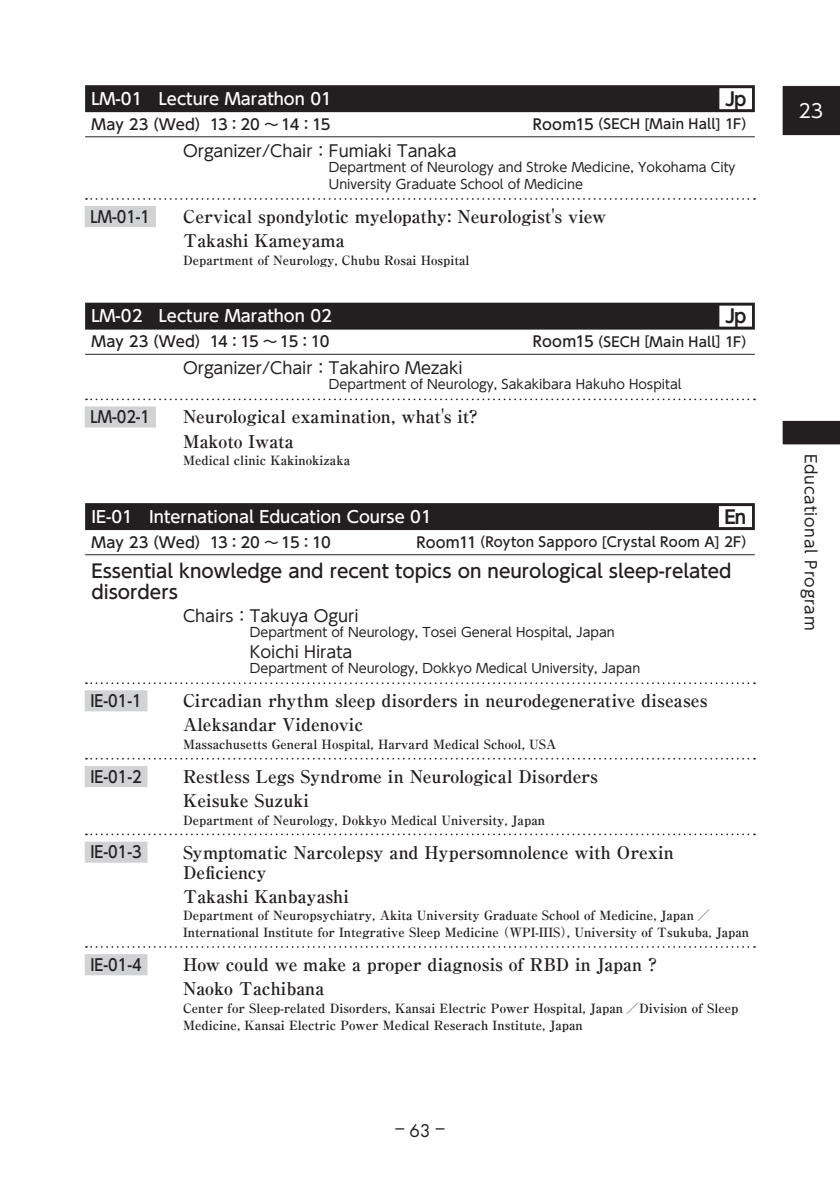
<style>
.page{position:relative;width:840px;height:1191px;background:#fff}
.page>*{position:absolute;margin:0;border:0;box-sizing:border-box;transform-origin:0 0}
.t1{font:18.8px "UD Shin Go Pr 6 N";color:#fff}
.t2{font:500 18.4px/21.2px "UD Shin Go Pr 6 N";color:#231f20}
.t3{font:700 18.4px "UD Shin Go Pr 6 N De";color:#231f20}
.t4{font:700 17.6px/24px "Ryumin Pr 6 N";color:#231f20}
.t5{font:17px "Futura Std";color:#231f20;scale:2.5 1}
.t6{font:16.2px "UD Shin Go Pr 6 N";color:#231f20}
.t7{font:500 16.2px "UD Shin Go Pr 6 N";color:#fff}
.t8{font:500 16.2px "UD Shin Go Pr 6 N";color:#231f20;scale:.9 1}
.t9{font:15.6px "UD Shin Go Pr 6 N";letter-spacing:.05em;color:#231f20}
.t10{font:500 14.8px "UD Shin Go Pr 6 N";letter-spacing:-.005em;color:#231f20}
.t11{font:500 13.4px "UD Shin Go Pr 6 N";letter-spacing:.015em;color:#231f20}
.t12{font:700 12.8px/17px "Ryumin Pr 6 N";color:#231f20}
.t13{font:12.8px/17px "UD Shin Go Pr 6 N";color:#231f20}
.s1{font-size:14.8px}
</style>
<div class="page">
<div style="left:85px;top:85px;width:669px;height:27px;background:#231f20"></div>
<div style="left:719px;top:88px;width:32px;height:21px;background:#fff"></div>
<hr style="left:85px;top:136px;width:669px;height:1px;background:#231f20">
<svg style="left:86px;top:198px;width:668px;height:2px"></svg>
<div style="left:85px;top:206px;width:71px;height:21px;background:#d1d2d4"></div>
<div style="left:85px;top:303px;width:669px;height:26px;background:#231f20"></div>
<div style="left:719px;top:306px;width:32px;height:21px;background:#fff"></div>
<hr style="left:85px;top:354px;width:669px;height:1px;background:#231f20">
<svg style="left:86px;top:398px;width:668px;height:2px"></svg>
<div style="left:85px;top:406px;width:71px;height:21px;background:#d1d2d4"></div>
<div style="left:85px;top:503px;width:669px;height:27px;background:#231f20"></div>
<div style="left:718px;top:506px;width:33px;height:21px;background:#fff"></div>
<hr style="left:85px;top:554px;width:669px;height:1px;background:#231f20">
<svg style="left:86px;top:682px;width:668px;height:2px"></svg>
<div style="left:85px;top:690px;width:62px;height:21px;background:#d1d2d4"></div>
<svg style="left:86px;top:758px;width:668px;height:1px"></svg>
<div style="left:85px;top:766px;width:62px;height:21px;background:#d1d2d4"></div>
<svg style="left:86px;top:833px;width:668px;height:2px"></svg>
<div style="left:85px;top:841px;width:62px;height:21px;background:#d1d2d4"></div>
<svg style="left:86px;top:946px;width:668px;height:1px"></svg>
<div style="left:85px;top:954px;width:62px;height:21px;background:#d1d2d4"></div>
<svg style="left:782px;top:85px;width:57px;height:51px;background:#2d292a"></svg>
<svg style="left:782px;top:420px;width:57px;height:25px"></svg>
<p class="t7" style="left:91px;top:85px;width:242px">LM-01　Lecture Marathon 01</p>
<h2 class="t3" style="left:724px;top:84px;width:23px">Jp</h2>
<p class="t10" style="left:91px;top:112px;width:240px">May 23（Wed）13：20 ～ 14：15</p>
<p class="t11" style="left:532px;top:113px;width:223px"><span class="s1">Room15</span>（SECH [Main Hall] 1F）</p>
<p class="t6" style="left:183px;top:137px;width:291px">Organizer/Chair：Fumiaki Tanaka　</p>
<p class="t13" style="left:329px;top:158px;width:408px">Department of Neurology and Stroke Medicine, Yokohama City<br>University Graduate School of Medicine</p>
<p class="t8" style="left:90px;top:203px;width:68px">LM-01-1</p>
<h3 class="t4" style="left:183px;top:204px;width:424px">Cervical spondylotic myelopathy: Neurologist's view<br>Takashi Kameyama</h3>
<p class="t12" style="left:183px;top:251px;width:288px">Department of Neurology, Chubu Rosai Hospital</p>
<p class="t7" style="left:91px;top:303px;width:242px">LM-02　Lecture Marathon 02</p>
<h2 class="t3" style="left:724px;top:301px;width:23px">Jp</h2>
<p class="t10" style="left:91px;top:330px;width:239px">May 23（Wed）14：15 ～ 15：10</p>
<p class="t11" style="left:532px;top:331px;width:223px"><span class="s1">Room15</span>（SECH [Main Hall] 1F）</p>
<p class="t6" style="left:183px;top:355px;width:297px">Organizer/Chair：Takahiro Mezaki　</p>
<p class="t13" style="left:329px;top:375px;width:354px">Department of Neurology, Sakakibara Hakuho Hospital</p>
<p class="t8" style="left:90px;top:404px;width:68px">LM-02-1</p>
<h3 class="t4" style="left:183px;top:404px;width:296px">Neurological examination, what's it?<br>Makoto Iwata</h3>
<p class="t12" style="left:183px;top:451px;width:168px">Medical clinic Kakinokizaka</p>
<p class="t7" style="left:91px;top:503px;width:341px">IE-01　International Education Course 01</p>
<h2 class="t3" style="left:724px;top:502px;width:23px">En</h2>
<p class="t10" style="left:91px;top:530px;width:241px">May 23（Wed）13：20 ～ 15：10</p>
<p class="t11" style="left:416px;top:531px;width:339px"><span class="s1">Room11</span>（Royton Sapporo [Crystal Room A] 2F）</p>
<h2 class="t2" style="left:91px;top:560px;width:641px">Essential knowledge and recent topics on neurological sleep-related disorders</h2>
<p class="t6" style="left:183px;top:602px;width:193px">Chairs：Takuya Oguri　</p>
<p class="t13" style="left:250px;top:623px;width:366px">Department of Neurology, Tosei General Hospital, Japan</p>
<p class="t6" style="left:250px;top:638px;width:120px">Koichi Hirata　</p>
<p class="t13" style="left:250px;top:659px;width:392px">Department of Neurology, Dokkyo Medical University, Japan</p>
<p class="t8" style="left:90px;top:688px;width:58px">IE-01-1</p>
<h3 class="t4" style="left:183px;top:688px;width:526px">Circadian rhythm sleep disorders in neurodegenerative diseases<br>Aleksandar Videnovic</h3>
<p class="t12" style="left:183px;top:735px;width:375px">Massachusetts General Hospital, Harvard Medical School, USA</p>
<p class="t8" style="left:90px;top:763px;width:58px">IE-01-2</p>
<h3 class="t4" style="left:183px;top:763px;width:416px">Restless Legs Syndrome in Neurological Disorders<br>Keisuke Suzuki</h3>
<p class="t12" style="left:183px;top:810px;width:363px">Department of Neurology, Dokkyo Medical University, Japan</p>
<p class="t8" style="left:90px;top:839px;width:58px">IE-01-3</p>
<h3 class="t4" style="left:183px;top:841px;width:492px;line-height:19.8px">Symptomatic Narcolepsy and Hypersomnolence with Orexin<br>Deficiency</h3>
<h3 class="t4" style="left:183px;top:883px;width:167px">Takashi Kanbayashi</h3>
<p class="t12" style="left:183px;top:906px;width:567px">Department of Neuropsychiatry, Akita University Graduate School of Medicine, Japan ／<br>International Institute for Integrative Sleep Medicine （WPI-IIIS）, University of Tsukuba, Japan</p>
<p class="t8" style="left:90px;top:951px;width:58px">IE-01-4</p>
<h3 class="t4" style="left:183px;top:951px;width:475px">How could we make a proper diagnosis of RBD in Japan ?<br>Naoko Tachibana</h3>
<p class="t12" style="left:183px;top:999px;width:556px">Center for Sleep-related Disorders, Kansai Electric Power Hospital, Japan ／Division of Sleep<br>Medicine, Kansai Electric Power Medical Reserach Institute, Japan</p>
<h3 class="t5" style="left:395px;top:1118px;width:21px">-63 -</h3>
<h1 class="t1" style="left:797px;top:95px;width:26px">23</h1>
<p class="t9" style="left:823px;top:454px;width:178px;rotate:90deg">Educational Program</p>
</div>
